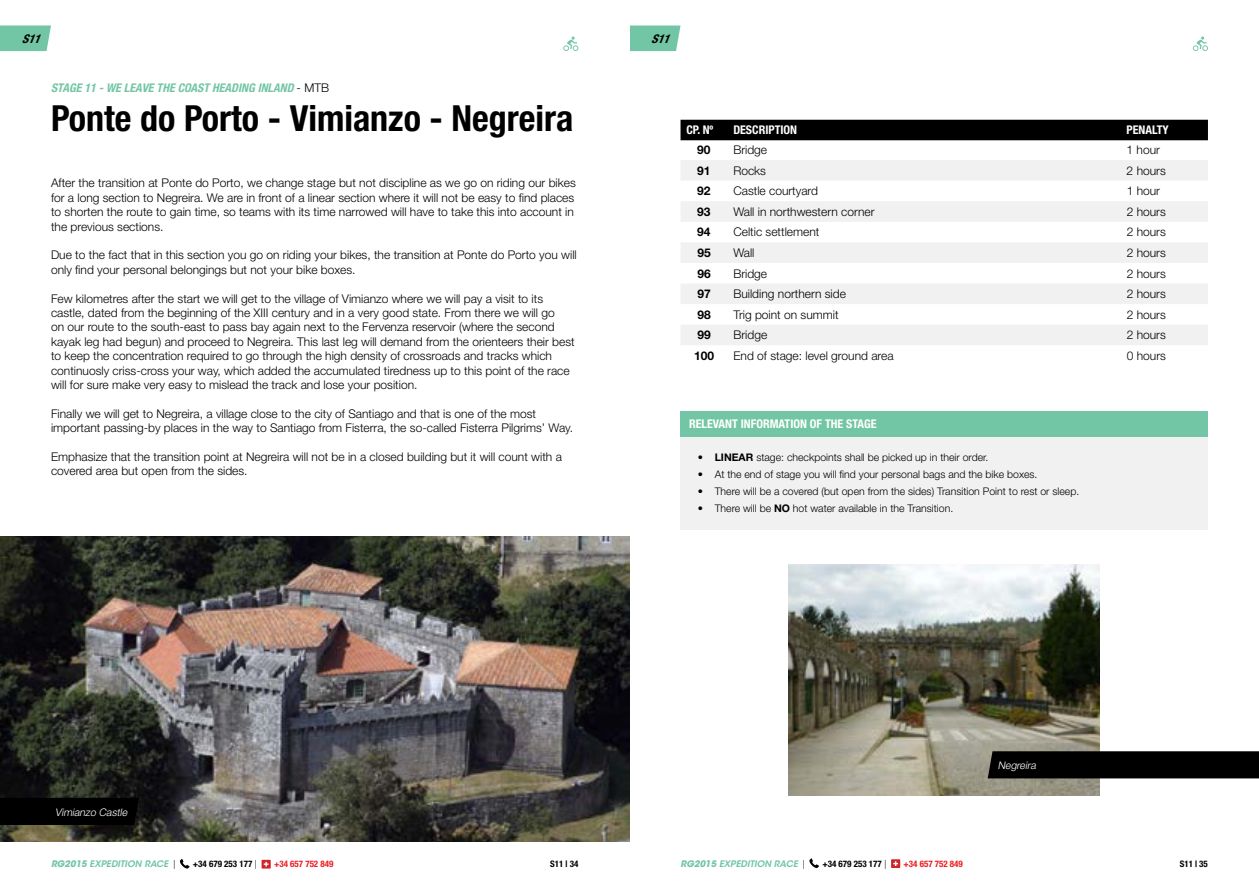
<style>
.page{position:relative;width:1259px;height:893px;background:#fff}
.page>*{position:absolute;margin:0;border:0;box-sizing:border-box;transform-origin:0 0}
.t1{font:700 condensed 36px "Helvetica Neue LT Std";color:#000}
.t2{font:300 12px/14.4px "Helvetica Neue LT Std";color:#000}
.t3{font:700 condensed 12px "Helvetica Neue LT Std";color:#fff}
.t4{font:italic 700 condensed 12px "Helvetica Neue LT Std";color:#72c6a5}
.t5{font:700 12px "Helvetica Neue LT Std";color:#000}
.t6{font:italic 700 condensed 12px "Helvetica Neue LT Std";color:#000}
.t7{font:300 10.5px "Helvetica Neue LT Std";color:#000}
.t8{font:italic 300 10.5px "Helvetica Neue LT Std";color:#fff}
.t9{font:italic 600 9px "ITC Avant Garde Std";color:#72c6a5}
.t10{font:700 condensed 9px "Helvetica Neue LT Std";color:#000}
.t11{font:700 condensed 9px "Helvetica Neue LT Std";color:#ed1d24}
.s1{font-weight:300;font-style:normal;font-stretch:normal;color:#000}
.s2{font-weight:700}
.s3{font-family:"Helvetica Neue LT Std";font-weight:300;font-style:normal;color:#000}
.s4{font-weight:300;font-stretch:normal}
</style>
<div class="page">
<svg style="left:0;top:25px;width:51px;height:26px"></svg>
<svg style="left:630px;top:26px;width:50px;height:25px"></svg>
<svg style="left:261px;top:860px;width:10px;height:8px"></svg>
<svg style="left:180px;top:859px;width:10px;height:9px"></svg>
<svg style="left:891px;top:859px;width:9px;height:9px"></svg>
<svg style="left:809px;top:858px;width:10px;height:10px"></svg>
<img style="left:0;top:537px;width:629px;height:305px">
<div style="left:0;top:798px;width:139px;height:27px;background:#000"></div>
<svg style="left:563px;top:37px;width:15px;height:14px"></svg>
<svg style="left:1192px;top:37px;width:16px;height:14px"></svg>
<img style="left:788px;top:565px;width:312px;height:230px">
<div style="left:987px;top:751px;width:272px;height:27px;background:#000"></div>
<div style="left:680px;top:421px;width:528px;height:108px;background:#f1f1f2"></div>
<div style="left:680px;top:411px;width:528px;height:26px;background:#72c6a5"></div>
<div style="left:680px;top:120px;width:528px;height:20px;background:#000"></div>
<svg style="left:681px;top:160px;width:527px;height:185px;fill:#f1f1f2"></svg>
<p class="t6" style="left:22px;top:31px;width:22px">S11</p>
<p class="t6" style="left:651px;top:31px;width:22px">S11</p>
<p class="t4" style="left:51px;top:80px;width:279px">STAGE 11 - WE LEAVE THE COAST HEADING INLAND <span class="s1">- MTB</span></p>
<h1 class="t1" style="left:51px;top:96px;width:524px">Ponte do Porto - Vimianzo - Negreira</h1>
<p class="t2" style="left:51px;top:176px;width:526px">After the transition at Ponte do Porto, we change stage but not discipline as we go on riding our bikes for a long section to Negreira. We are in front of a linear section where it will not be easy to find places to shorten the route to gain time, so teams with its time narrowed will have to take this into account in the previous sections.</p>
<p class="t2" style="left:51px;top:248px;width:527px">Due to the fact that in this section you go on riding your bikes, the transition at Ponte do Porto you will only find your personal belongings but not your bike boxes.</p>
<p class="t2" style="left:51px;top:291px;width:525px">Few kilometres after the start we will get to the village of Vimianzo where we will pay a visit to its castle, dated from the beginning of the XIII century and in a very good state. From there we will go<br>on our route to the south-east to pass bay again next to the Fervenza reservoir (where the second kayak leg had begun) and proceed to Negreira. This last leg will demand from the orienteers their best to keep the concentration required to go through the high density of crossroads and tracks which continuosly criss-cross your way, which added the accumulated tiredness up to this point of the race will for sure make very easy to mislead the track and lose your position.</p>
<p class="t2" style="left:51px;top:406px;width:523px">Finally we will get to Negreira, a village close to the city of Santiago and that is one of the most important passing-by places in the way to Santiago from Fisterra, the so-called Fisterra Pilgrims’ Way.</p>
<p class="t2" style="left:51px;top:449px;width:512px">Emphasize that the transition point at Negreira will not be in a closed building but it will count with a covered area but open from the sides.</p>
<p class="t3" style="left:686px;top:123px;width:28px">CP. Nº</p>
<p class="t3" style="left:733px;top:123px;width:8px">DESC</p>
<p class="t3" style="left:758px;top:123px;width:13px">RIPTION</p>
<p class="t3" style="left:1126px;top:123px;width:8px">PENA</p>
<p class="t3" style="left:1152px;top:123px;width:12px">LTY</p>
<p class="t5" style="left:697px;top:142px;width:15px">90</p>
<p class="t2" style="left:733px;top:142px;width:35px">Bridge</p>
<p class="t2" style="left:1126px;top:142px;width:35px">1 hour</p>
<p class="t5" style="left:697px;top:163px;width:15px">91</p>
<p class="t2" style="left:733px;top:163px;width:34px">Rocks</p>
<p class="t2" style="left:1126px;top:163px;width:41px">2 hours</p>
<p class="t5" style="left:697px;top:184px;width:15px">92</p>
<p class="t2" style="left:733px;top:184px;width:86px">Castle courtyard</p>
<p class="t2" style="left:1126px;top:184px;width:35px">1 hour</p>
<p class="t5" style="left:697px;top:204px;width:15px">93</p>
<p class="t2" style="left:733px;top:204px;width:143px">Wall in northwestern corner</p>
<p class="t2" style="left:1126px;top:204px;width:41px">2 hours</p>
<p class="t5" style="left:697px;top:225px;width:15px">94</p>
<p class="t2" style="left:733px;top:225px;width:88px">Celtic settlement</p>
<p class="t2" style="left:1126px;top:225px;width:41px">2 hours</p>
<p class="t5" style="left:697px;top:245px;width:15px">95</p>
<p class="t2" style="left:733px;top:245px;width:23px">Wall</p>
<p class="t2" style="left:1126px;top:245px;width:41px">2 hours</p>
<p class="t5" style="left:697px;top:266px;width:15px">96</p>
<p class="t2" style="left:733px;top:266px;width:35px">Bridge</p>
<p class="t2" style="left:1126px;top:266px;width:41px">2 hours</p>
<p class="t5" style="left:697px;top:286px;width:15px">97</p>
<p class="t2" style="left:733px;top:286px;width:114px">Building northern side</p>
<p class="t2" style="left:1126px;top:286px;width:41px">2 hours</p>
<p class="t5" style="left:697px;top:307px;width:15px">98</p>
<p class="t2" style="left:733px;top:307px;width:107px">Trig point on summit</p>
<p class="t2" style="left:1126px;top:307px;width:41px">2 hours</p>
<p class="t5" style="left:697px;top:328px;width:15px">99</p>
<p class="t2" style="left:733px;top:327px;width:35px">Bridge</p>
<p class="t2" style="left:1126px;top:327px;width:41px">2 hours</p>
<p class="t5" style="left:694px;top:348px;width:22px">100</p>
<p class="t2" style="left:733px;top:348px;width:162px">End of stage: level ground area</p>
<p class="t2" style="left:1126px;top:348px;width:41px">0 hours</p>
<p class="t3" style="left:689px;top:416px;width:37px">RELEVANT</p>
<p class="t3" style="left:741px;top:416px;width:7px">INFO</p>
<p class="t3" style="left:763px;top:416px;width:23px">RMATION</p>
<p class="t3" style="left:810px;top:416px;width:23px">OF THE</p>
<p class="t3" style="left:846px;top:416px;width:31px">STAGE</p>
<p class="t7" style="left:697px;top:451px;width:292px"><span class="s2">• LINEAR</span> stage: checkpoints shall be picked up in their order.</p>
<p class="t7" style="left:697px;top:468px;width:341px">• At the end of stage you will find your personal bags and the bike boxes.</p>
<p class="t7" style="left:697px;top:485px;width:383px">• There will be a covered (but open from the sides) Transition Point to rest or sleep.</p>
<p class="t7" style="left:697px;top:501px;width:257px">• There will be <span class="s2">NO</span> hot water available in the Transition.</p>
<p class="t8" style="left:55px;top:806px;width:76px">Vimianzo Castle</p>
<p class="t8" style="left:998px;top:759px;width:42px">Negreira</p>
<p class="t9" style="left:680px;top:858px;width:126px"><span class="s2">RG2015</span> EXPEDITION RACE <span class="s3">|</span></p>
<p class="t10" style="left:822px;top:858px;width:65px">+34 679 253 177 <span class="s4">|</span></p>
<p class="t11" style="left:903px;top:858px;width:61px">+34 657 752 849</p>
<p class="t9" style="left:51px;top:858px;width:126px"><span class="s2">RG2015</span> EXPEDITION RACE <span class="s3">|</span></p>
<p class="t10" style="left:193px;top:859px;width:65px">+34 679 253 177 <span class="s4">|</span></p>
<p class="t11" style="left:274px;top:859px;width:61px">+34 657 752 849</p>
<p class="t10" style="left:550px;top:859px;width:30px">S11 | 34</p>
<p class="t10" style="left:1179px;top:859px;width:30px">S11 | 35</p>
</div>
